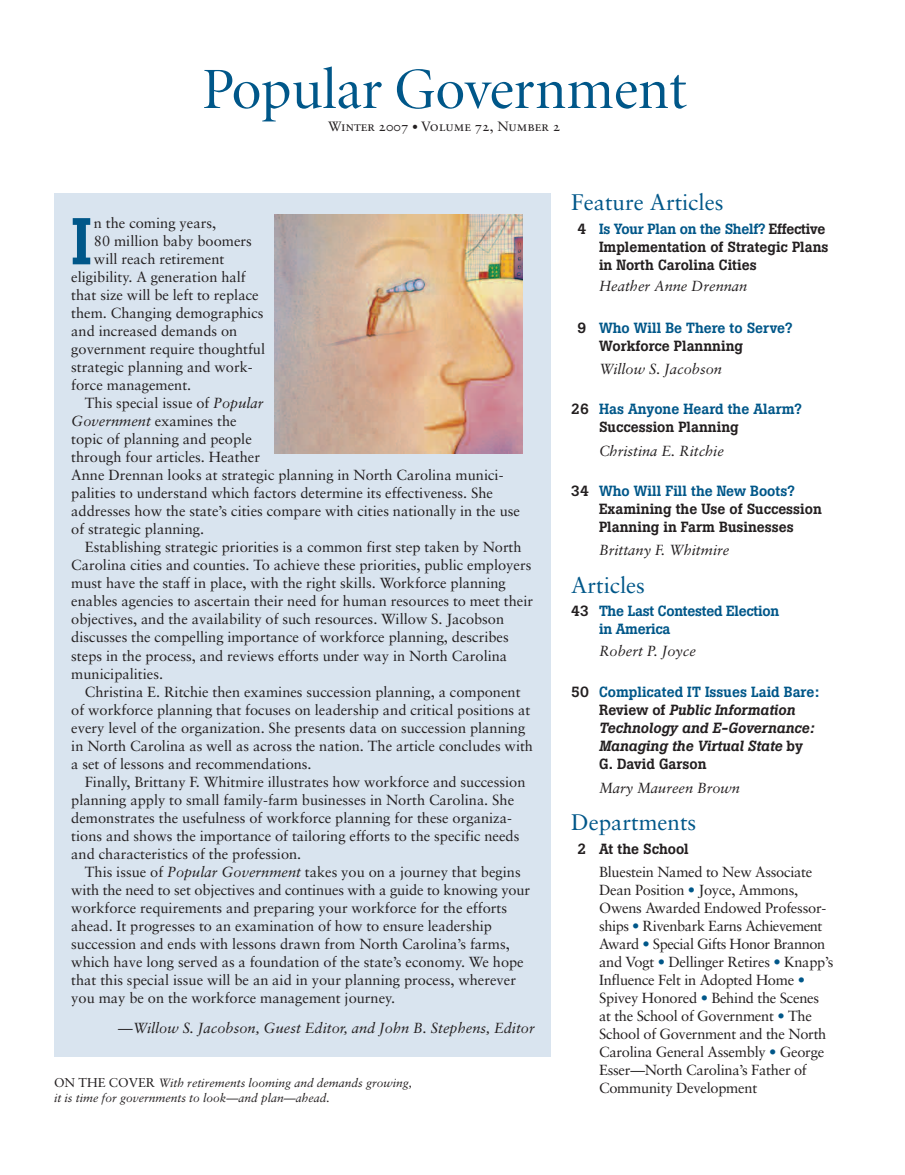
<style>
.page{position:relative;width:905px;height:1175px;background:#fff}
.page>*{position:absolute;margin:0;border:0;box-sizing:border-box;transform-origin:0 0}
.t1{font:500 65.4px "Boton";color:#005789}
.t2{font:58.5px "Minion Display";color:#005789}
.t3{font:22.5px "Sabon";color:#005789}
.t4{font:14.7px/18px "Sabon";color:#231f20}
.t5{font:500 14.7px/18px "Boton";color:#231f20}
.t6{font:italic 14.7px "Sabon";color:#231f20}
.t7{font:italic 500 14.7px/18px "Boton";color:#231f20}
.t8{font:500 14.7px/18px "Boton";color:#005789}
.t9{font:500 14.7px/18px "Boton";letter-spacing:-.02em;color:#005789}
.t10{font:13.5px "Sabon Roman SC";color:#231f20}
.t11{font:italic 12px/15px "Sabon";color:#231f20}
.s1{font-size:12px}
.s2{font-style:italic}
.s3{font-style:normal;font-size:12.75px}
.s4{color:#005789}
.s5{color:#231f20}
.s6{font-style:normal}
.s7{font-style:normal;color:#005789}
</style>
<div class="page">
<div style="left:54px;top:193px;width:496px;height:863px;background:#d9e4ef"></div>
<img style="left:274px;top:215px;width:248px;height:238px">
<h2 class="t2" style="left:202px;top:66px;width:486px">Popular Government</h2>
<p class="t10" style="left:328px;top:120px;width:233px">Winter 2007 <span class="s1">•</span> Volume 72, Number 2</p>
<h1 class="t1" style="left:71px;top:218px;width:22px">I</h1>
<p class="t4" style="left:94px;top:215px;width:124px">n the coming years,</p>
<p class="t4" style="left:94px;top:233px;width:159px">80 million baby boomers</p>
<p class="t4" style="left:94px;top:251px;width:132px">will reach retirement</p>
<p class="t4" style="left:71px;top:269px;width:176px">eligibility. A generation half</p>
<p class="t4" style="left:71px;top:287px;width:189px">that size will be left to replace</p>
<p class="t4" style="left:71px;top:305px;width:194px">them. Changing demographics</p>
<p class="t4" style="left:71px;top:323px;width:167px">and increased demands on</p>
<p class="t4" style="left:71px;top:341px;width:195px">government require thoughtful</p>
<p class="t4" style="left:71px;top:359px;width:183px">strategic planning and work-</p>
<p class="t4" style="left:71px;top:377px;width:121px">force management.</p>
<p class="t4" style="left:85px;top:395px;width:180px">This special issue of <span class="s2">Popular</span></p>
<p class="t4" style="left:71px;top:413px;width:167px"><span class="s2">Government</span> examines the</p>
<p class="t4" style="left:71px;top:431px;width:182px">topic of planning and people</p>
<p class="t4" style="left:71px;top:449px;width:190px">through four articles. Heather</p>
<p class="t4" style="left:71px;top:467px;width:434px">Anne Drennan looks at strategic planning in North Carolina munici-</p>
<p class="t4" style="left:71px;top:485px;width:423px">palities to understand which factors determine its effectiveness. She</p>
<p class="t4" style="left:71px;top:503px;width:450px">addresses how the state’s cities compare with cities nationally in the use</p>
<p class="t4" style="left:71px;top:521px;width:134px">of strategic planning.</p>
<p class="t4" style="left:85px;top:539px;width:438px">Establishing strategic priorities is a common first step taken by North</p>
<p class="t4" style="left:71px;top:557px;width:461px">Carolina cities and counties. To achieve these priorities, public employers</p>
<p class="t4" style="left:71px;top:575px;width:436px">must have the staff in place, with the right skills. Workforce planning</p>
<p class="t4" style="left:71px;top:593px;width:463px">enables agencies to ascertain their need for human resources to meet their</p>
<p class="t4" style="left:71px;top:611px;width:434px">objectives, and the availability of such resources. Willow S. Jacobson</p>
<p class="t4" style="left:71px;top:629px;width:439px">discusses the compelling importance of workforce planning, describes</p>
<p class="t4" style="left:71px;top:647px;width:437px">steps in the process, and reviews efforts under way in North Carolina</p>
<p class="t4" style="left:71px;top:665px;width:93px">municipalities.</p>
<p class="t4" style="left:85px;top:683px;width:437px">Christina E. Ritchie then examines succession planning, a component</p>
<p class="t4" style="left:71px;top:701px;width:460px">of workforce planning that focuses on leadership and critical positions at</p>
<p class="t4" style="left:71px;top:719px;width:455px">every level of the organization. She presents data on succession planning</p>
<p class="t4" style="left:71px;top:737px;width:463px">in North Carolina as well as across the nation. The article concludes with</p>
<p class="t4" style="left:71px;top:755px;width:242px">a set of lessons and recommendations.</p>
<p class="t4" style="left:85px;top:773px;width:442px">Finally, Brittany F. Whitmire illustrates how workforce and succession</p>
<p class="t4" style="left:71px;top:791px;width:444px">planning apply to small family-farm businesses in North Carolina. She</p>
<p class="t4" style="left:71px;top:809px;width:442px">demonstrates the usefulness of workforce planning for these organiza-</p>
<p class="t4" style="left:71px;top:827px;width:449px">tions and shows the importance of tailoring efforts to the specific needs</p>
<p class="t4" style="left:71px;top:845px;width:231px">and characteristics of the profession.</p>
<p class="t4" style="left:85px;top:863px;width:437px">This issue of <span class="s2">Popular Government</span> takes you on a journey that begins</p>
<p class="t4" style="left:71px;top:881px;width:460px">with the need to set objectives and continues with a guide to knowing your</p>
<p class="t4" style="left:71px;top:899px;width:437px">workforce requirements and preparing your workforce for the efforts</p>
<p class="t4" style="left:71px;top:917px;width:422px">ahead. It progresses to an examination of how to ensure leadership</p>
<p class="t4" style="left:71px;top:935px;width:440px">succession and ends with lessons drawn from North Carolina’s farms,</p>
<p class="t4" style="left:71px;top:953px;width:454px">which have long served as a foundation of the state’s economy. We hope</p>
<p class="t4" style="left:71px;top:971px;width:446px">that this special issue will be an aid in your planning process, wherever</p>
<p class="t4" style="left:71px;top:989px;width:325px">you may be on the workforce management journey.</p>
<p class="t6" style="left:118px;top:1021px;width:418px">—Willow S. Jacobson, Guest Editor, and John B. Stephens, Editor</p>
<p class="t11" style="left:54px;top:1076px;width:359px"><span class="s3">ON THE COVER</span> With retirements looming and demands growing, it is time for governments to look—and plan—ahead.</p>
<h3 class="t3" style="left:571px;top:193px;width:154px">Feature Articles</h3>
<p class="t5" style="left:599px;top:221px;width:231px;text-indent:-22px">4 <span class="s4">Is Your Plan on the Shelf?</span> Effective<br>Implementation of Strategic Plans in North Carolina Cities</p>
<p class="t6" style="left:599px;top:280px;width:150px">Heather Anne Drennan</p>
<p class="t8" style="left:599px;top:320px;width:195px;text-indent:-22px"><span class="s5">9</span> Who Will Be There to Serve?<br><span class="s5">Workforce Plannning</span></p>
<p class="t6" style="left:599px;top:363px;width:124px">Willow S. Jacobson</p>
<p class="t8" style="left:599px;top:402px;width:204px;text-indent:-28px"><span class="s5">26</span> Has Anyone Heard the Alarm?<br><span class="s5">Succession Planning</span></p>
<p class="t6" style="left:599px;top:444px;width:126px">Christina E. Ritchie</p>
<p class="t5" style="left:599px;top:483px;width:224px;text-indent:-28px">34 <span class="s4">Who Will Fill the New Boots?<br></span>Examining the Use of Succession<br>Planning in Farm Businesses</p>
<p class="t6" style="left:599px;top:544px;width:132px">Brittany F. Whitmire</p>
<h3 class="t3" style="left:571px;top:575px;width:75px">Articles</h3>
<p class="t9" style="left:599px;top:603px;width:182px;text-indent:-28px"><span class="s5">43</span> The Last Contested Election in America</p>
<p class="t6" style="left:599px;top:644px;width:98px">Robert P. Joyce</p>
<p class="t7" style="left:599px;top:684px;width:222px;text-indent:-28px"><span class="s6">50</span> <span class="s7">Complicated IT Issues Laid Bare:<br></span><span class="s6">Review of</span> Public Information<br>Technology and E-Governance:<br>Managing the Virtual State <span class="s6">by<br>G. David Garson</span></p>
<p class="t6" style="left:599px;top:781px;width:142px">Mary Maureen Brown</p>
<h3 class="t3" style="left:571px;top:813px;width:126px">Departments</h3>
<p class="t5" style="left:577px;top:841px;width:113px">2 At the School</p>
<p class="t4" style="left:599px;top:864px;width:236px">Bluestein Named to New Associate Dean Position <span class="s4">•</span> Joyce, Ammons, Owens Awarded Endowed Professor&shy;ships <span class="s4">•</span> Rivenbark Earns Achievement Award <span class="s4">•</span> Special Gifts Honor Brannon and Vogt <span class="s4">•</span> Dellinger Retires <span class="s4">•</span> Knapp’s Influence Felt in Adopted Home <span class="s4">• </span>Spivey Honored <span class="s4">•</span> Behind the Scenes at the School of Government <span class="s4">•</span> The School of Government and the North Carolina General Assembly <span class="s4">•</span> George Esser—North Carolina’s Father of Community Development</p>
</div>
